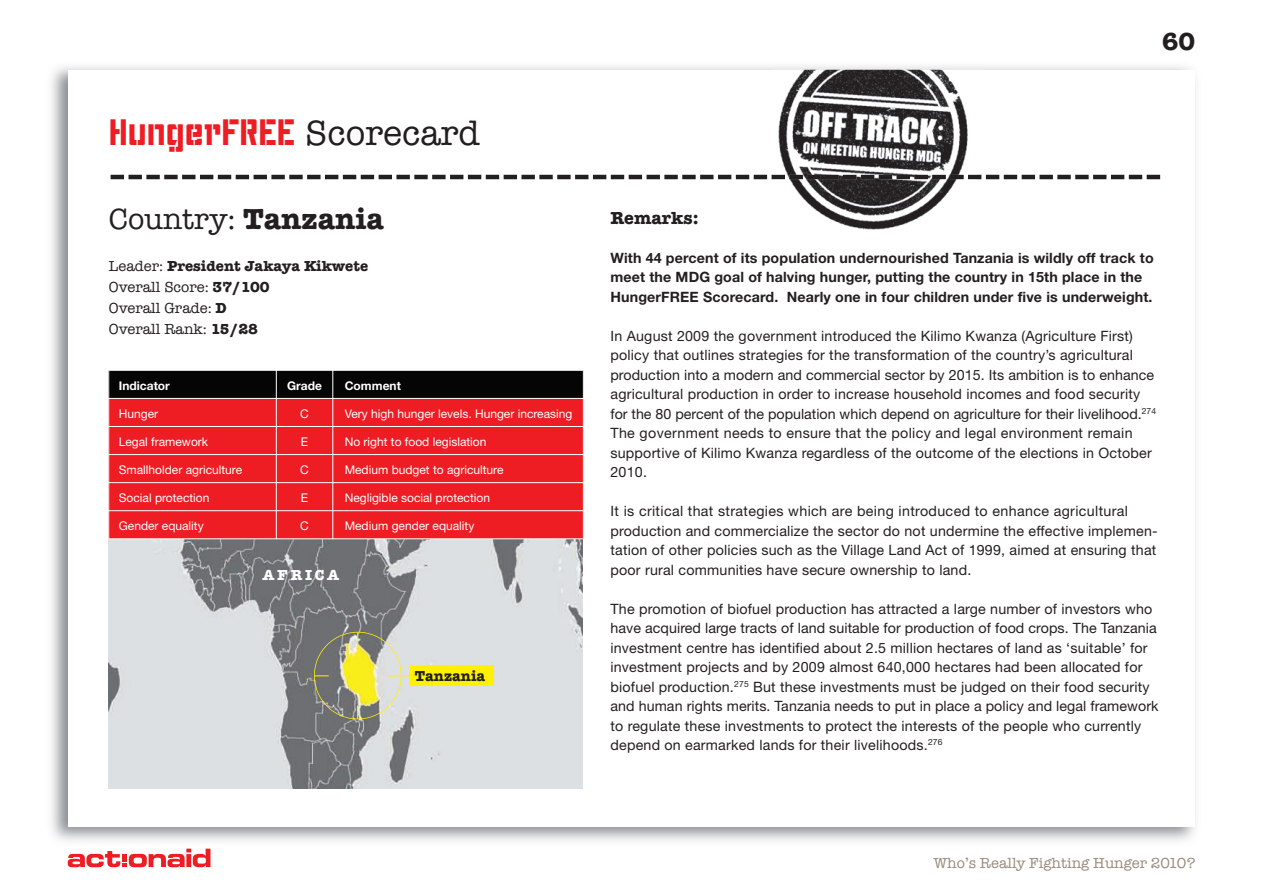
<style>
.page{position:relative;width:1263px;height:893px;background:#fff}
.page>*{position:absolute;margin:0;border:0;box-sizing:border-box;transform-origin:0 0}
.t1{font:36px "Water Tower";color:#ee1d23}
.t2{font:30px "American Typewriter";color:#231f20}
.t3{font:700 25.5px "American Typewriter";color:#231f20}
.t4{font:700 18px "American Typewriter";color:#231f20}
.t5{font:15px/21px "American Typewriter";color:#231f20}
.t6{font:15px "American Typewriter";color:#998b7d}
.t7{font:700 15px "American Typewriter";color:#231f20}
.t8{font:700 15px "American Typewriter";letter-spacing:.185em;color:#fff}
.t9{font:14.25px/19.5px "Helvetica Neue";letter-spacing:.015em;color:#231f20}
.t10{font:700 14.25px/19.5px "Helvetica Neue";letter-spacing:.01em;color:#231f20}
.t11{font:12px "Helvetica Neue";color:#fff}
.t12{font:700 12px "Helvetica Neue";color:#fff}
.s1{font-family:"American Typewriter";color:#231f20}
.s2{font-weight:700}
</style>
<div class="page">
<img style="left:109px;top:539px;width:474px;height:249px">
<div style="left:108px;top:370px;width:168px;height:28px;background:#040504"></div>
<div style="left:276px;top:370px;width:57px;height:28px;background:#040504"></div>
<div style="left:333px;top:370px;width:251px;height:28px;background:#040504"></div>
<div style="left:108px;top:398px;width:168px;height:28px;background:#ee1d23"></div>
<div style="left:276px;top:398px;width:57px;height:28px;background:#ee1d23"></div>
<div style="left:333px;top:398px;width:251px;height:28px;background:#ee1d23"></div>
<div style="left:108px;top:426px;width:168px;height:29px;background:#ee1d23"></div>
<div style="left:276px;top:426px;width:57px;height:29px;background:#ee1d23"></div>
<div style="left:333px;top:426px;width:251px;height:29px;background:#ee1d23"></div>
<div style="left:108px;top:455px;width:168px;height:28px;background:#ee1d23"></div>
<div style="left:276px;top:455px;width:57px;height:28px;background:#ee1d23"></div>
<div style="left:333px;top:455px;width:251px;height:28px;background:#ee1d23"></div>
<div style="left:108px;top:483px;width:168px;height:28px;background:#ee1d23"></div>
<div style="left:276px;top:483px;width:57px;height:28px;background:#ee1d23"></div>
<div style="left:333px;top:483px;width:251px;height:28px;background:#ee1d23"></div>
<div style="left:108px;top:511px;width:168px;height:28px;background:#ee1d23"></div>
<div style="left:276px;top:511px;width:57px;height:28px;background:#ee1d23"></div>
<div style="left:333px;top:511px;width:251px;height:28px;background:#ee1d23"></div>
<hr style="left:108px;top:370px;width:1px;height:169px;background:#fff">
<hr style="left:276px;top:370px;width:1px;height:169px;background:#fff">
<hr style="left:332px;top:370px;width:1px;height:169px;background:#fff">
<hr style="left:583px;top:370px;width:1px;height:169px;background:#fff">
<hr style="left:108px;top:370px;width:476px;height:1px;background:#fff">
<hr style="left:108px;top:398px;width:476px;height:1px;background:#fff">
<hr style="left:108px;top:426px;width:476px;height:1px;background:#fff">
<hr style="left:108px;top:454px;width:476px;height:1px;background:#fff">
<hr style="left:108px;top:482px;width:476px;height:1px;background:#fff">
<hr style="left:108px;top:510px;width:476px;height:1px;background:#fff">
<hr style="left:108px;top:538px;width:476px;height:1px;background:#fff">
<svg style="left:124px;top:175px;width:1023px;height:4px"></svg>
<hr style="left:111px;top:175px;width:13px;height:4px;background:#231f20">
<hr style="left:1147px;top:175px;width:13px;height:4px;background:#231f20">
<svg style="left:68px;top:849px;width:142px;height:18px"></svg>
<div style="left:314px;top:632px;width:88px;height:87px;border:2px solid #fff101;border-radius:50%"></div>
<svg style="left:314px;top:675px;width:15px;height:1px"></svg>
<svg style="left:387px;top:675px;width:23px;height:1px"></svg>
<svg style="left:357px;top:632px;width:1px;height:13px"></svg>
<svg style="left:357px;top:706px;width:1px;height:13px"></svg>
<div style="left:410px;top:665px;width:84px;height:21px;background:#fff101"></div>
<img style="left:773px;top:70px;width:211px;height:160px">
<img style="left:773px;top:175px;width:204px;height:4px">
<h1 class="t1" style="left:109px;top:109px;width:373px">HungerFREE <span class="s1">Scorecard</span></h1>
<h2 class="t2" style="left:109px;top:202px;width:276px">Country: <span class="s2">Tanzania</span></h2>
<p class="t5" style="left:109px;top:256px;width:261px">Leader: <span class="s2">President Jakaya Kikwete<br></span>Overall Score: <span class="s2">37/100<br></span>Overall Grade: <span class="s2">D<br></span>Overall Rank: <span class="s2">15/28</span></p>
<p class="t12" style="left:119px;top:378px;width:53px">Indicator</p>
<p class="t12" style="left:287px;top:378px;width:36px">Grade</p>
<p class="t12" style="left:345px;top:378px;width:58px">Comment</p>
<p class="t11" style="left:119px;top:406px;width:41px">Hunger</p>
<p class="t11" style="left:300px;top:406px;width:10px">C</p>
<p class="t11" style="left:345px;top:406px;width:229px">Very high hunger levels. Hunger increasing</p>
<p class="t11" style="left:119px;top:434px;width:91px">Legal framework</p>
<p class="t11" style="left:301px;top:434px;width:9px">E</p>
<p class="t11" style="left:345px;top:434px;width:143px">No right to food legislation</p>
<p class="t11" style="left:119px;top:462px;width:125px">Smallholder agriculture</p>
<p class="t11" style="left:300px;top:462px;width:10px">C</p>
<p class="t11" style="left:345px;top:462px;width:160px">Medium budget to agriculture</p>
<p class="t11" style="left:119px;top:490px;width:92px">Social protection</p>
<p class="t11" style="left:301px;top:490px;width:9px">E</p>
<p class="t11" style="left:345px;top:490px;width:147px">Negligible social protection</p>
<p class="t11" style="left:119px;top:518px;width:86px">Gender equality</p>
<p class="t11" style="left:300px;top:518px;width:10px">C</p>
<p class="t11" style="left:345px;top:518px;width:131px">Medium gender equality</p>
<p class="t8" style="left:263px;top:566px;width:78px">AFRICA</p>
<p class="t7" style="left:415px;top:667px;width:72px">Tanzania</p>
<h3 class="t3" style="left:1162px;top:26px;width:35px">60</h3>
<p class="t4" style="left:610px;top:207px;width:90px">Remarks:</p>
<p class="t10" style="left:610px;top:247px;width:545px">With 44 percent of its population undernourished Tanzania is wildly off track to meet the MDG goal of halving hunger, putting the country in 15th place in the<br>HungerFREE Scorecard. Nearly one in four children under five is underweight.</p>
<p class="t9" style="left:610px;top:326px;width:547px">In August 2009 the government introduced the Kilimo Kwanza (Agriculture First) policy that outlines strategies for the transformation of the country’s agricultural production into a modern and commercial sector by 2015. Its ambition is to enhance agricultural production in order to increase household incomes and food security for the 80 percent of the population which depend on agriculture for their livelihood.<sup>274<br></sup>The government needs to ensure that the policy and legal environment remain supportive of Kilimo Kwanza regardless of the outcome of the elections in October 2010.</p>
<p class="t9" style="left:610px;top:501px;width:549px">It is critical that strategies which are being introduced to enhance agricultural production and commercialize the sector do not undermine the effective implemen&shy;tation of other policies such as the Village Land Act of 1999, aimed at ensuring that poor rural communities have secure ownership to land.</p>
<p class="t9" style="left:610px;top:599px;width:550px">The promotion of biofuel production has attracted a large number of investors who have acquired large tracts of land suitable for production of food crops. The Tanzania investment centre has identified about 2.5 million hectares of land as ‘suitable’ for investment projects and by 2009 almost 640,000 hectares had been allocated for biofuel production.<sup>275</sup> But these investments must be judged on their food security and human rights merits. Tanzania needs to put in place a policy and legal framework to regulate these investments to protect the interests of the people who currently depend on earmarked lands for their livelihoods.<sup>276</sup></p>
<p class="t6" style="left:933px;top:854px;width:264px">Who’s Really Fighting Hunger 2010?</p>
</div>
